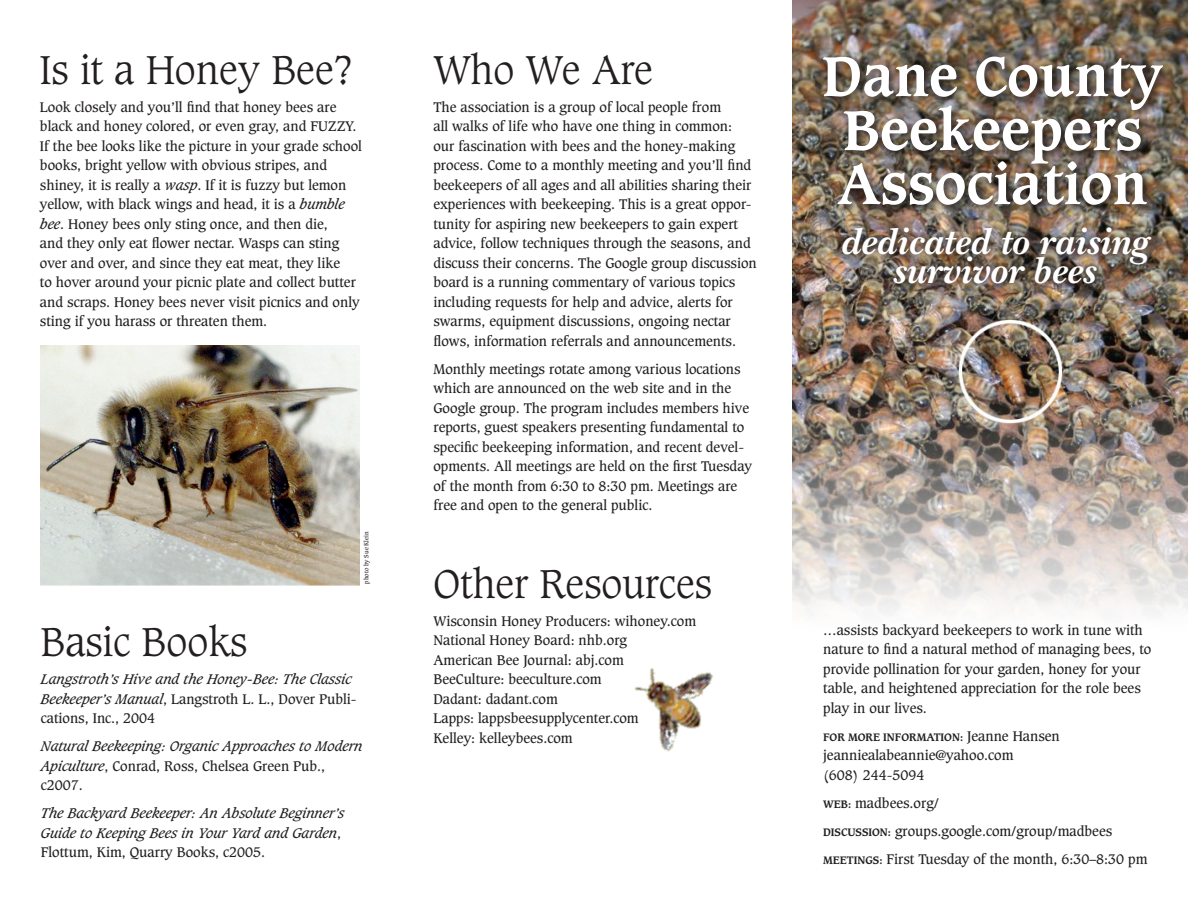
<style>
.page{position:relative;width:1188px;height:918px;background:#fff}
.page>*{position:absolute;margin:0;border:0;box-sizing:border-box;transform-origin:0 0}
.t1{font:700 54px/54px "Caxton";color:#fff}
.t2{font:300 39px "Caxton";color:#231f20}
.t3{font:italic 700 39px/29.1px "New Baskerville";color:#fff;text-align:center}
.t4{font:13.5px/19.5px "Caxton";color:#231f20}
.t5{font:italic 13.5px/19.5px "Caxton";color:#231f20}
.t6{font:700 10.5px "Caxton";color:#231f20}
.t7{font:6px "Caxton";color:#231f20}
.s1{font-style:italic}
.s2{font-style:normal}
.s3{font-weight:400;font-size:13.5px}
.s4{font-weight:700;font-size:10.5px}
</style>
<div class="page">
<img style="left:792px;top:0;width:396px;height:616px">
<img style="left:41px;top:345px;width:319px;height:240px">
<img style="left:834px;top:219px;width:327px;height:73px">
<img style="left:634px;top:668px;width:80px;height:84px">
<img style="left:818px;top:51px;width:354px;height:164px">
<p class="t2" style="left:40px;top:46px;width:315px">Is it a Honey Bee?</p>
<p class="t4" style="left:40px;top:98px;width:323px">Look closely and you’ll find that honey bees are black and honey colored, or even gray, and FUZZY.<br>If the bee looks like the picture in your grade school books, bright yellow with obvious stripes, and shiney, it is really a <span class="s1">wasp</span>. If it is fuzzy but lemon yellow, with black wings and head, it is a <span class="s1">bumble bee</span>. Honey bees only sting once, and then die,<br>and they only eat flower nectar. Wasps can sting over and over, and since they eat meat, they like<br>to hover around your picnic plate and collect butter and scraps. Honey bees never visit picnics and only sting if you harass or threaten them.</p>
<p class="t7" style="left:363px;top:584px;width:54px;rotate:-90deg">photo by Sue Klein</p>
<p class="t2" style="left:41px;top:619px;width:208px">Basic Books</p>
<p class="t5" style="left:41px;top:670px;width:317px">Langstroth’s Hive and the Honey-Bee: The Classic<br>Beekeeper’s Manual<span class="s2">, Langstroth L. L., Dover Publi&shy;cations, Inc., 2004</span></p>
<p class="t5" style="left:41px;top:737px;width:323px">Natural Beekeeping: Organic Approaches to Modern<br>Apiculture<span class="s2">, Conrad, Ross, Chelsea Green Pub., c2007.</span></p>
<p class="t5" style="left:41px;top:804px;width:305px">The Backyard Beekeeper: An Absolute Beginner’s<br>Guide to Keeping Bees in Your Yard and Garden<span class="s2">,<br>Flottum, Kim, Quarry Books, c2005.</span></p>
<p class="t2" style="left:433px;top:46px;width:221px">Who We Are</p>
<p class="t4" style="left:433px;top:98px;width:325px">The association is a group of local people from<br>all walks of life who have one thing in common:<br>our fascination with bees and the honey-making process. Come to a monthly meeting and you’ll find beekeepers of all ages and all abilities sharing their experiences with beekeeping. This is a great oppor&shy;tunity for aspiring new beekeepers to gain expert advice, follow techniques through the seasons, and discuss their concerns. The Google group discussion board is a running commentary of various topics including requests for help and advice, alerts for swarms, equipment discussions, ongoing nectar flows, information referrals and announcements.</p>
<p class="t4" style="left:433px;top:360px;width:320px">Monthly meetings rotate among various locations which are announced on the web site and in the Google group. The program includes members hive reports, guest speakers presenting fundamental to specific beekeeping information, and recent devel&shy;opments. All meetings are held on the first Tuesday of the month from 6:30 to 8:30 pm. Meetings are free and open to the general public.</p>
<p class="t2" style="left:433px;top:560px;width:280px">Other Resources</p>
<p class="t4" style="left:433px;top:612px;width:264px">Wisconsin Honey Producers: wihoney.com<br>National Honey Board: nhb.org<br>American Bee Journal: abj.com<br>BeeCulture: beeculture.com<br>Dadant: dadant.com<br>Lapps: lappsbeesupplycenter.com<br>Kelley: kelleybees.com</p>
<p class="t1" style="left:822px;top:50px;width:343px">Dane County<br>Beekeepers<br>Association</p>
<p class="t3" style="left:840px;top:227px;width:309px">dedicated to raising survivor bees</p>
<p class="t4" style="left:823px;top:621px;width:330px">…assists backyard beekeepers to work in tune with nature to find a natural method of managing bees, to provide pollination for your garden, honey for your table, and heightened appreciation for the role bees play in our lives.</p>
<p class="t6" style="left:823px;top:731px;width:238px">FOR MORE INFORMATION: <span class="s3">Jeanne Hansen</span></p>
<p class="t4" style="left:823px;top:746px;width:192px">jeanniealabeannie@yahoo.com (608) 244-5094</p>
<p class="t4" style="left:823px;top:794px;width:117px"><span class="s4">WEB:</span> madbees.org/</p>
<p class="t4" style="left:823px;top:822px;width:291px"><span class="s4">DISCUSSION:</span> groups.google.com/group/madbees</p>
<p class="t4" style="left:823px;top:850px;width:326px"><span class="s4">MEETINGS:</span> First Tuesday of the month, 6:30–8:30 pm</p>
</div>
